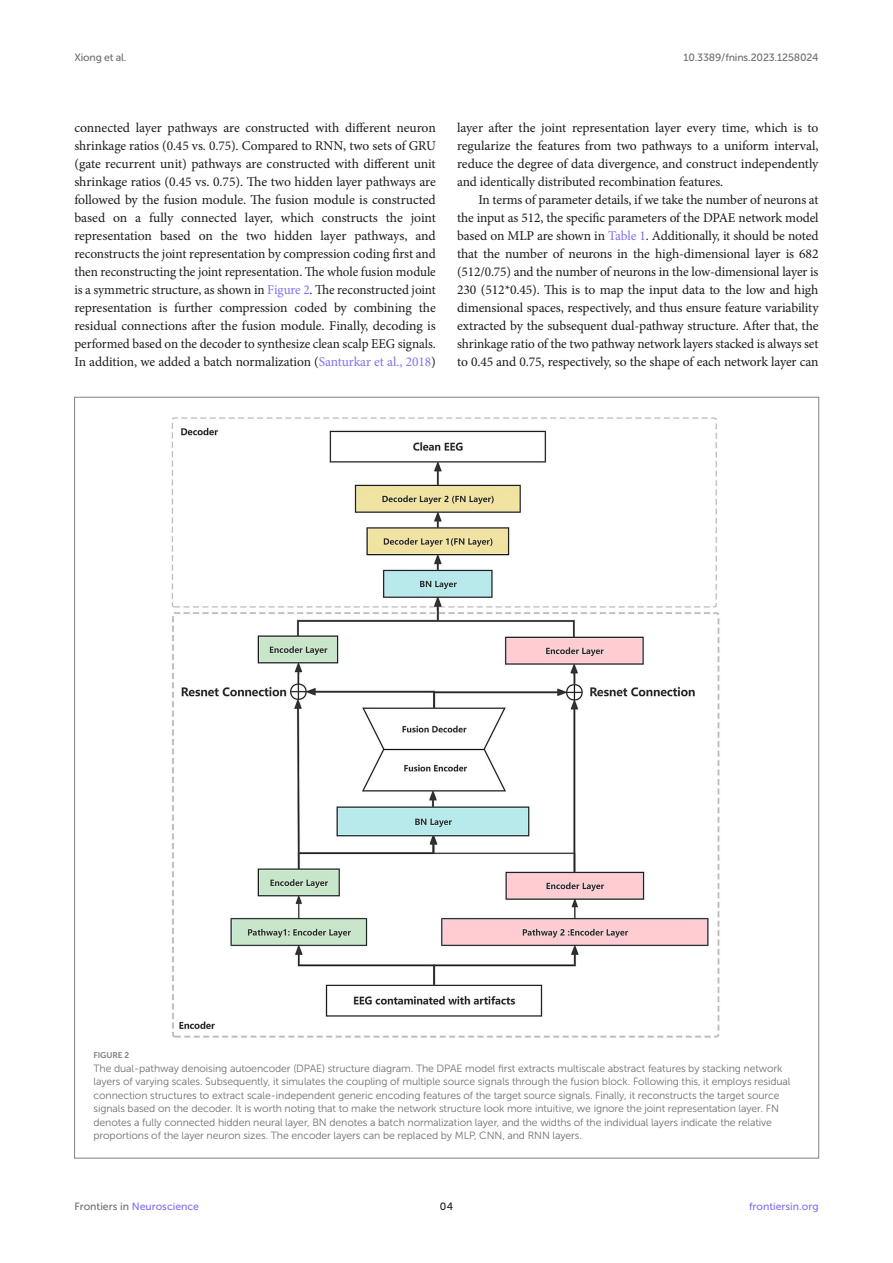
<style>
.page{position:relative;width:893px;height:1263px;background:#fff}
.page>*{position:absolute;margin:0;border:0;box-sizing:border-box;transform-origin:0 0}
.TEXT{font:13.5px/18px "Minion Pro";letter-spacing:-.01em;color:#1b1c1b;text-align:justify}
.FIG_LEG{font:10.5px/13.5px "Museo Sans 300";letter-spacing:-.01em;color:#706f70}
.t1{font:10.5px "Museo Sans 500";color:#856df0}
.t2{font:10.5px "Museo Sans 500";letter-spacing:-.015em;color:#706f70}
.t3{font:10.5px "Museo Sans 500";color:#1b1c1b}
.FIG_HD{font:8.25px "Museo Sans 700";letter-spacing:-.01em;color:#7e7f7f}
.s1{color:#856df0}
.s2{color:#706f70}
</style>
<div class="page">
<img style="left:171px;top:417px;width:549px;height:621px">
<p class="t2" style="left:74px;top:51px;width:54px">Xiong et al.</p>
<p class="t2" style="left:683px;top:51px;width:137px">10.3389/fnins.2023.1258024</p>
<p class="TEXT" style="left:74px;top:119px;width:363px">connected layer pathways are constructed with different neuron shrinkage ratios (0.45 vs. 0.75). Compared to RNN, two sets of GRU (gate recurrent unit) pathways are constructed with different unit shrinkage ratios (0.45 vs. 0.75). The two hidden layer pathways are followed by the fusion module. The fusion module is constructed based on a fully connected layer, which constructs the joint representation based on the two hidden layer pathways, and reconstructs the joint representation by compression coding first and then reconstructing the joint representation. The whole fusion module is a symmetric structure, as shown in <span class="s1">Figure 2</span>. The reconstructed joint representation is further compression coded by combining the residual connections after the fusion module. Finally, decoding is performed based on the decoder to synthesize clean scalp EEG signals.<br>In addition, we added a batch normalization (<span class="s1">Santurkar et al., 2018</span>)</p>
<p class="TEXT" style="left:457px;top:119px;width:363px">layer after the joint representation layer every time, which is to regularize the features from two pathways to a uniform interval, reduce the degree of data divergence, and construct independently and identically distributed recombination features.</p>
<p class="TEXT" style="left:457px;top:191px;width:363px;text-indent:21px">In terms of parameter details, if we take the number of neurons at the input as 512, the specific parameters of the DPAE network model based on MLP are shown in <span class="s1">Table 1</span>. Additionally, it should be noted that the number of neurons in the high-dimensional layer is 682 (512/0.75) and the number of neurons in the low-dimensional layer is 230 (512*0.45). This is to map the input data to the low and high dimensional spaces, respectively, and thus ensure feature variability extracted by the subsequent dual-pathway structure. After that, the shrinkage ratio of the two pathway network layers stacked is always set to 0.45 and 0.75, respectively, so the shape of each network layer can</p>
<p class="FIG_HD" style="left:94px;top:1051px;width:37px">FIGURE 2</p>
<p class="FIG_LEG" style="left:94px;top:1061px;width:698px">The dual-pathway denoising autoencoder (DPAE) structure diagram. The DPAE model first extracts multiscale abstract features by stacking network layers of varying scales. Subsequently, it simulates the coupling of multiple source signals through the fusion block. Following this, it employs residual connection structures to extract scale-independent generic encoding features of the target source signals. Finally, it reconstructs the target source signals based on the decoder. It is worth noting that to make the network structure look more intuitive, we ignore the joint representation layer. FN denotes a fully connected hidden neural layer, BN denotes a batch normalization layer, and the widths of the individual layers indicate the relative proportions of the layer neuron sizes. The encoder layers can be replaced by MLP, CNN, and RNN layers.</p>
<p class="t1" style="left:74px;top:1200px;width:126px"><span class="s2">Frontiers in</span> Neuroscience</p>
<p class="t3" style="left:440px;top:1200px;width:15px">04</p>
<p class="t1" style="left:749px;top:1200px;width:71px">frontiersin.org</p>
</div>
